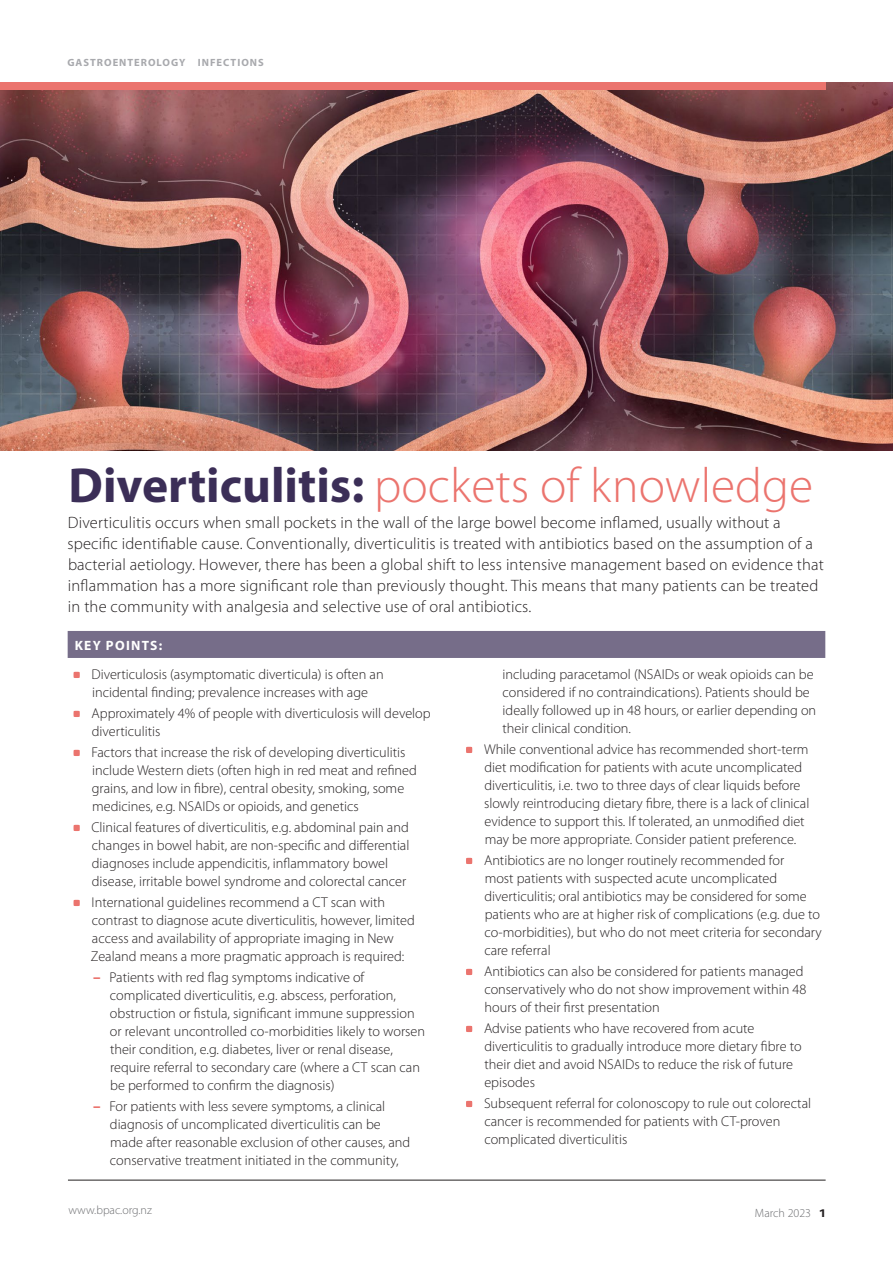
<style>
.page{position:relative;width:893px;height:1263px;background:#fff}
.page>*{position:absolute;margin:0;border:0;box-sizing:border-box;transform-origin:0 0}
.t1{font:300 49.5px "Myriad Pro";color:#eb746e}
.Introduction{font:300 16.5px/21px "Myriad Pro";letter-spacing:.01em;color:#231f20}
.Key_Concepts_Bullets{font:300 14.25px/18px "Myriad Pro";color:#231f20}
.Key_Concepts_Heading{font:700 13.5px "Myriad Pro";letter-spacing:.095em;color:#fff}
.t2{font:300 12px "Myriad Pro";color:#6c6d70}
.Key_Concepts_Heading-2{font:700 10.5px "Myriad Pro";letter-spacing:.095em;color:#a8a9ad}
.s1{font-weight:700;color:#3b2e57}
.s2{font-weight:900;font-size:15px;color:#eb746e}
.s3{font-weight:600;font-size:15.75px;color:#231f20}
</style>
<div class="page">
<img style="left:0;top:82px;width:893px;height:369px">
<div style="left:0;top:82px;width:68px;height:6px;background:#eb746e"></div>
<div style="left:0;top:83px;width:825px;height:7px;background:#eb746e"></div>
<svg style="left:73px;top:672px;width:7px;height:6px"></svg>
<svg style="left:73px;top:711px;width:7px;height:6px"></svg>
<svg style="left:73px;top:750px;width:7px;height:6px"></svg>
<svg style="left:73px;top:825px;width:7px;height:6px"></svg>
<svg style="left:73px;top:900px;width:7px;height:6px"></svg>
<svg style="left:466px;top:747px;width:6px;height:6px"></svg>
<svg style="left:466px;top:858px;width:6px;height:6px"></svg>
<svg style="left:466px;top:969px;width:6px;height:6px"></svg>
<svg style="left:466px;top:1026px;width:6px;height:6px"></svg>
<svg style="left:466px;top:1101px;width:6px;height:6px"></svg>
<div style="left:68px;top:631px;width:757px;height:27px;background:#766d89"></div>
<hr style="left:68px;top:1180px;width:758px;height:1px;background:#231f20">
<p class="Key_Concepts_Heading-2" style="left:67px;top:55px;width:198px">GASTROENTEROLOGY INFECTIONS</p>
<p class="t1" style="left:68px;top:456px;width:746px"><span class="s1">Diverticulitis:</span> pockets of knowledge</p>
<p class="Introduction" style="left:68px;top:512px;width:758px">Diverticulitis occurs when small pockets in the wall of the large bowel become inflamed, usually without a specific identifiable cause. Conventionally, diverticulitis is treated with antibiotics based on the assumption of a bacterial aetiology. However, there has been a global shift to less intensive management based on evidence that inflammation has a more significant role than previously thought. This means that many patients can be treated in the community with analgesia and selective use of oral antibiotics.</p>
<p class="Key_Concepts_Heading" style="left:75px;top:636px;width:89px">KEY POINTS:</p>
<p class="Key_Concepts_Bullets" style="left:91px;top:665px;width:294px">Diverticulosis (asymptomatic diverticula) is often an incidental finding; prevalence increases with age</p>
<p class="Key_Concepts_Bullets" style="left:91px;top:704px;width:341px">Approximately 4% of people with diverticulosis will develop diverticulitis</p>
<p class="Key_Concepts_Bullets" style="left:91px;top:743px;width:327px">Factors that increase the risk of developing diverticulitis include Western diets (often high in red meat and refined grains, and low in fibre), central obesity, smoking, some medicines, e.g. NSAIDs or opioids, and genetics</p>
<p class="Key_Concepts_Bullets" style="left:91px;top:818px;width:319px">Clinical features of diverticulitis, e.g. abdominal pain and changes in bowel habit, are non-specific and differential diagnoses include appendicitis, inflammatory bowel disease, irritable bowel syndrome and colorectal cancer</p>
<p class="Key_Concepts_Bullets" style="left:91px;top:893px;width:326px">International guidelines recommend a CT scan with contrast to diagnose acute diverticulitis, however, limited access and availability of appropriate imaging in New Zealand means a more pragmatic approach is required:</p>
<p class="Key_Concepts_Bullets" style="left:110px;top:968px;width:317px;text-indent:-17px"><span class="s2">–</span> Patients with red flag symptoms indicative of complicated diverticulitis, e.g. abscess, perforation, obstruction or fistula, significant immune suppression or relevant uncontrolled co-morbidities likely to worsen their condition, e.g. diabetes, liver or renal disease, require referral to secondary care (where a CT scan can be performed to confirm the diagnosis)</p>
<p class="Key_Concepts_Bullets" style="left:110px;top:1097px;width:302px;text-indent:-17px"><span class="s2">–</span> For patients with less severe symptoms, a clinical diagnosis of uncomplicated diverticulitis can be made after reasonable exclusion of other causes, and conservative treatment initiated in the community,</p>
<p class="Key_Concepts_Bullets" style="left:502px;top:665px;width:315px">including paracetamol (NSAIDs or weak opioids can be considered if no contraindications). Patients should be ideally followed up in 48 hours, or earlier depending on their clinical condition.</p>
<p class="Key_Concepts_Bullets" style="left:484px;top:740px;width:327px">While conventional advice has recommended short-term diet modification for patients with acute uncomplicated diverticulitis, i.e. two to three days of clear liquids before slowly reintroducing dietary fibre, there is a lack of clinical evidence to support this. If tolerated, an unmodified diet may be more appropriate. Consider patient preference.</p>
<p class="Key_Concepts_Bullets" style="left:484px;top:851px;width:339px">Antibiotics are no longer routinely recommended for<br>most patients with suspected acute uncomplicated diverticulitis; oral antibiotics may be considered for some patients who are at higher risk of complications (e.g. due to co-morbidities), but who do not meet criteria for secondary care referral</p>
<p class="Key_Concepts_Bullets" style="left:484px;top:962px;width:324px">Antibiotics can also be considered for patients managed conservatively who do not show improvement within 48 hours of their first presentation</p>
<p class="Key_Concepts_Bullets" style="left:484px;top:1019px;width:319px">Advise patients who have recovered from acute diverticulitis to gradually introduce more dietary fibre to their diet and avoid NSAIDs to reduce the risk of future episodes</p>
<p class="Key_Concepts_Bullets" style="left:484px;top:1094px;width:329px">Subsequent referral for colonoscopy to rule out colorectal cancer is recommended for patients with CT-proven complicated diverticulitis</p>
<p class="t2" style="left:69px;top:1202px;width:85px">www.bpac.org.nz</p>
<p class="t2" style="left:755px;top:1206px;width:72px">March 2023 <span class="s3">1</span></p>
</div>
